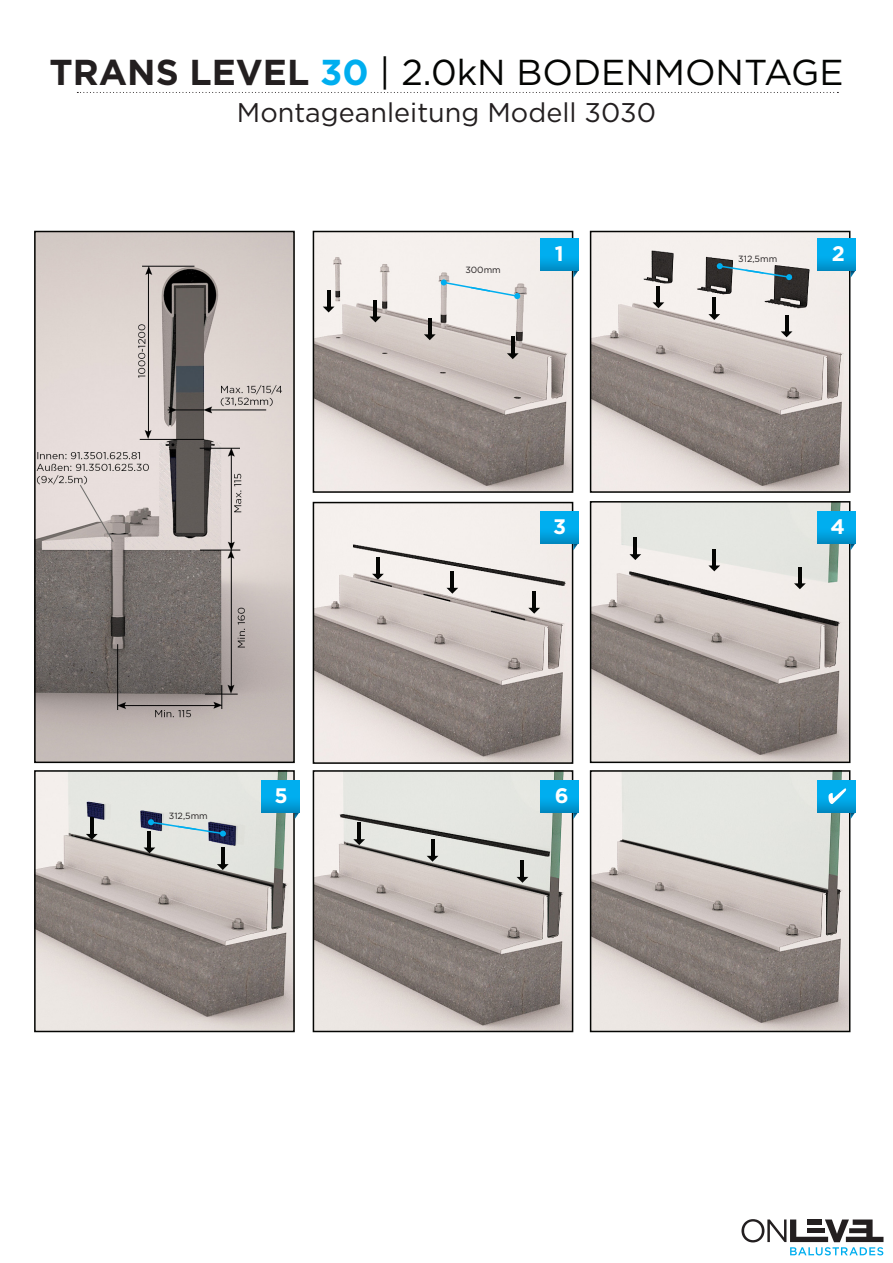
<style>
.page{position:relative;width:893px;height:1263px;background:#fff}
.page>*{position:absolute;margin:0;border:0;box-sizing:border-box;transform-origin:0 0}
.t1{font:36px "Gotham";color:#040503}
.t2{font:27px "Gotham";color:#231f20}
.t3{font:700 21px "Gotham";color:#fff}
.t4{font:9px "Gotham";color:#231f20}
.s1{font-weight:700;color:#231f20}
.s2{font-weight:700;color:#00aeef}
</style>
<div class="page">
<svg style="left:741px;top:1219px;width:142px;height:36px"></svg>
<img style="left:316px;top:234px;width:254px;height:256px">
<div style="left:313px;top:231px;width:260px;height:262px;border:2px solid #040503"></div>
<img style="left:316px;top:505px;width:254px;height:256px">
<div style="left:313px;top:502px;width:260px;height:262px;border:2px solid #040503"></div>
<img style="left:37px;top:773px;width:255px;height:256px">
<div style="left:34px;top:770px;width:261px;height:262px;border:2px solid #040503"></div>
<img style="left:316px;top:773px;width:254px;height:256px">
<div style="left:313px;top:770px;width:260px;height:262px;border:2px solid #040503"></div>
<img style="left:593px;top:773px;width:254px;height:256px">
<div style="left:590px;top:770px;width:260px;height:262px;border:2px solid #040503"></div>
<img style="left:593px;top:504px;width:254px;height:256px">
<div style="left:590px;top:501px;width:260px;height:262px;border:2px solid #040503"></div>
<img style="left:593px;top:234px;width:254px;height:256px">
<div style="left:590px;top:231px;width:260px;height:262px;border:2px solid #040503"></div>
<svg style="left:708px;top:565px;width:12px;height:6px"></svg>
<hr style="left:712px;top:549px;width:4px;height:18px;background:#040503">
<svg style="left:794px;top:583px;width:12px;height:6px"></svg>
<hr style="left:798px;top:567px;width:4px;height:17px;background:#040503">
<svg style="left:629px;top:554px;width:12px;height:6px"></svg>
<hr style="left:633px;top:537px;width:4px;height:18px;background:#040503">
<svg style="left:217px;top:864px;width:12px;height:6px"></svg>
<hr style="left:221px;top:847px;width:4px;height:18px;background:#040503">
<svg style="left:353px;top:839px;width:12px;height:6px"></svg>
<hr style="left:357px;top:822px;width:4px;height:18px;background:#040503">
<svg style="left:427px;top:856px;width:11px;height:6px"></svg>
<hr style="left:431px;top:839px;width:3px;height:18px;background:#040503">
<svg style="left:517px;top:877px;width:11px;height:6px"></svg>
<hr style="left:520px;top:860px;width:4px;height:18px;background:#040503">
<svg style="left:144px;top:847px;width:11px;height:6px"></svg>
<hr style="left:148px;top:831px;width:3px;height:17px;background:#040503">
<svg style="left:86px;top:834px;width:12px;height:6px"></svg>
<hr style="left:90px;top:817px;width:4px;height:18px;background:#040503">
<svg style="left:652px;top:302px;width:12px;height:6px"></svg>
<hr style="left:656px;top:286px;width:4px;height:17px;background:#040503">
<svg style="left:708px;top:314px;width:12px;height:6px"></svg>
<hr style="left:712px;top:297px;width:4px;height:18px;background:#040503">
<svg style="left:781px;top:331px;width:11px;height:6px"></svg>
<hr style="left:785px;top:315px;width:3px;height:17px;background:#040503">
<svg style="left:507px;top:353px;width:12px;height:6px"></svg>
<hr style="left:511px;top:337px;width:4px;height:17px;background:#040503">
<svg style="left:528px;top:608px;width:12px;height:6px"></svg>
<hr style="left:532px;top:591px;width:4px;height:18px;background:#040503">
<svg style="left:446px;top:588px;width:12px;height:6px"></svg>
<hr style="left:450px;top:571px;width:4px;height:18px;background:#040503">
<svg style="left:372px;top:574px;width:12px;height:6px"></svg>
<hr style="left:376px;top:557px;width:4px;height:18px;background:#040503">
<svg style="left:424px;top:334px;width:12px;height:6px"></svg>
<hr style="left:428px;top:318px;width:4px;height:17px;background:#040503">
<svg style="left:369px;top:316px;width:12px;height:6px"></svg>
<hr style="left:373px;top:300px;width:4px;height:18px;background:#040503">
<svg style="left:323px;top:307px;width:11px;height:5px"></svg>
<hr style="left:327px;top:290px;width:4px;height:18px;background:#040503">
<img style="left:37px;top:234px;width:255px;height:526px">
<div style="left:34px;top:231px;width:261px;height:532px;border:2px solid #040503"></div>
<svg style="left:573px;top:271px;width:5px;height:7px"></svg>
<svg style="left:573px;top:543px;width:5px;height:7px"></svg>
<svg style="left:295px;top:812px;width:4px;height:7px"></svg>
<svg style="left:573px;top:812px;width:5px;height:7px"></svg>
<svg style="left:850px;top:812px;width:5px;height:7px"></svg>
<svg style="left:850px;top:543px;width:5px;height:7px"></svg>
<svg style="left:850px;top:271px;width:5px;height:7px"></svg>
<div style="left:540px;top:239px;width:38px;height:32px;background:linear-gradient(to bottom,#00b8fc,#0096d1)"></div>
<div style="left:540px;top:511px;width:38px;height:32px;background:linear-gradient(to bottom,#00b7fb,#0098d3)"></div>
<div style="left:261px;top:780px;width:38px;height:32px;background:linear-gradient(to bottom,#00b8fb,#0097d2)"></div>
<div style="left:540px;top:780px;width:38px;height:32px;background:linear-gradient(to bottom,#00b8fb,#0097d2)"></div>
<div style="left:817px;top:780px;width:38px;height:32px;background:linear-gradient(to bottom,#00b8fb,#0097d2)"></div>
<div style="left:817px;top:511px;width:38px;height:32px;background:linear-gradient(to bottom,#00b7fb,#0098d3)"></div>
<div style="left:817px;top:239px;width:38px;height:32px;background:linear-gradient(to bottom,#00b8fc,#0096d1)"></div>
<svg style="left:828px;top:787px;width:19px;height:18px"></svg>
<svg style="left:77px;top:92px;width:761px;height:1px"></svg>
<svg style="left:440px;top:279px;width:7px;height:7px"></svg>
<svg style="left:442px;top:281px;width:78px;height:18px"></svg>
<svg style="left:717px;top:263px;width:75px;height:17px"></svg>
<svg style="left:148px;top:819px;width:77px;height:16px"></svg>
<div style="left:220px;top:830px;width:6px;height:7px;background:#00aeef;border-radius:50%"></div>
<p class="t1" style="left:49px;top:49px;width:795px"><span class="s1">TRANS LEVEL</span> <span class="s2">30</span> | 2.0kN BODENMONTAGE</p>
<p class="t2" style="left:237px;top:95px;width:421px">Montageanleitung Modell 3030</p>
<p class="t4" style="left:465px;top:264px;width:37px">300mm</p>
<p class="t3" style="left:555px;top:240px;width:10px">1</p>
<p class="t4" style="left:738px;top:253px;width:40px">312,5mm</p>
<p class="t3" style="left:832px;top:240px;width:15px">2</p>
<p class="t3" style="left:553px;top:513px;width:15px">3</p>
<p class="t3" style="left:830px;top:513px;width:16px">4</p>
<p class="t4" style="left:169px;top:810px;width:40px">312,5mm</p>
<p class="t3" style="left:275px;top:781px;width:15px">5</p>
<p class="t3" style="left:555px;top:781px;width:15px">6</p>
</div>
